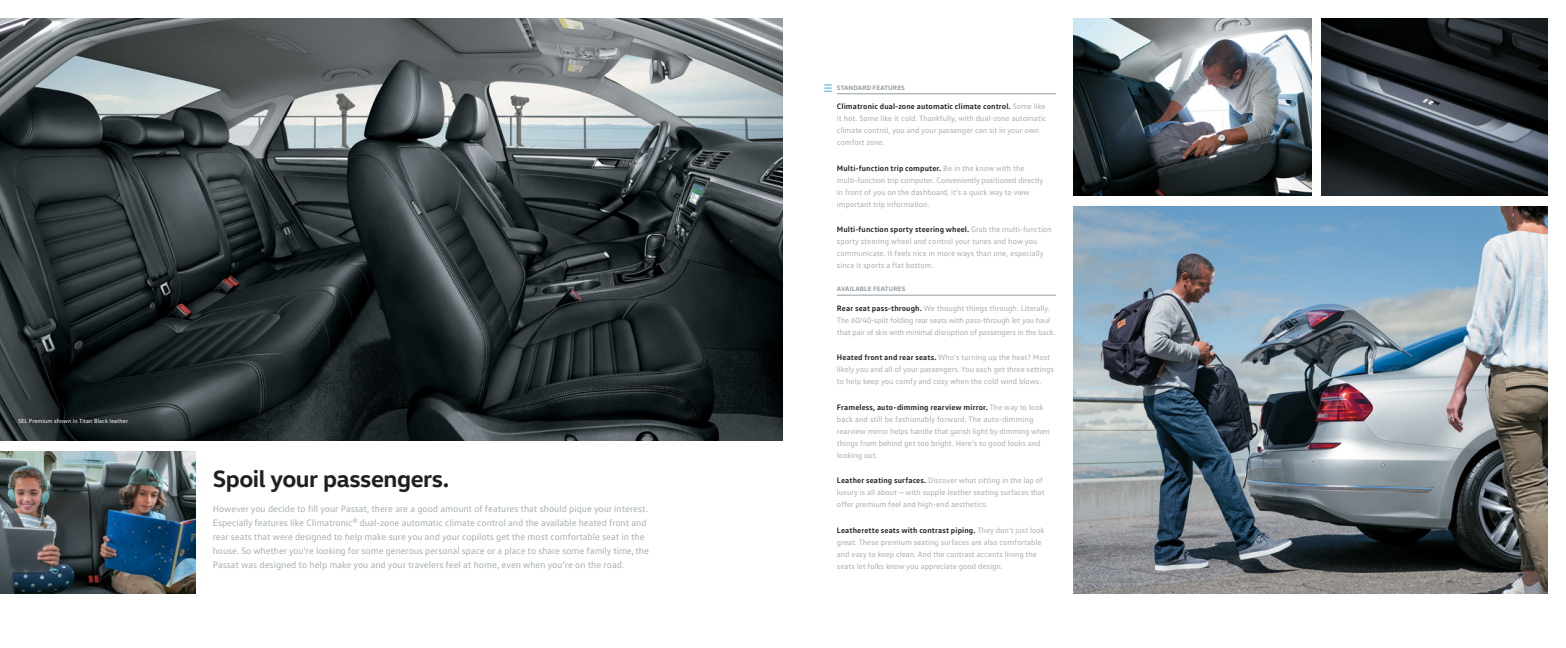
<style>
.page{position:relative;width:1566px;height:648px;background:#fff}
.page>*{position:absolute;margin:0;border:0;box-sizing:border-box;transform-origin:0 0}
.t1{font:700 24px "VW Head";letter-spacing:-.02em;color:#231f20}
.t2{font:9.5px/14px "VW Text";letter-spacing:-.005em;color:#a6aeb3}
.t3{font:8px/12px "VW Text";color:#a6aeb3}
.t4{font:700 6.5px "VW Head";letter-spacing:.015em;color:#939ba1}
.t5{font:6px "VW Text";letter-spacing:.01em;color:#fff}
.s1{font-weight:700;color:#231f20}
</style>
<div class="page">
<img style="left:0;top:18px;width:783px;height:423px">
<img style="left:0;top:451px;width:196px;height:143px">
<img style="left:1074px;top:18px;width:237px;height:178px">
<img style="left:1322px;top:18px;width:226px;height:178px">
<img style="left:1074px;top:207px;width:474px;height:387px">
<svg style="left:824px;top:85px;width:8px;height:7px"></svg>
<hr style="left:837px;top:94px;width:219px;height:1px;background:#939ba1">
<hr style="left:837px;top:295px;width:219px;height:1px;background:#939ba1">
<p class="t5" style="left:18px;top:418px;width:112px">SEL Premium shown in Titan Black leather</p>
<h1 class="t1" style="left:213px;top:470px;width:238px">Spoil your passengers.</h1>
<p class="t2" style="left:213px;top:503px;width:438px">However you decide to fill your Passat, there are a good amount of features that should pique your interest.<br>Especially features like Climatronic® dual-zone automatic climate control and the available heated front and rear seats that were designed to help make sure you and your copilots get the most comfortable seat in the house. So whether you’re looking for some generous personal space or a place to share some family time, the Passat was designed to help make you and your travelers feel at home, even when you’re on the road.</p>
<p class="t4" style="left:837px;top:85px;width:69px">STANDARD FEATURES</p>
<p class="t3" style="left:837px;top:101px;width:211px"><span class="s1">Climatronic dual-zone automatic climate control.</span> Some like it hot. Some like it cold. Thankfully, with dual-zone automatic climate control, you and your passenger can sit in your own comfort zone.</p>
<p class="t3" style="left:837px;top:163px;width:208px"><span class="s1">Multi-function trip computer.</span> Be in the know with the multi-function trip computer. Conveniently positioned directly in front of you on the dashboard, it’s a quick way to view important trip information.</p>
<p class="t3" style="left:837px;top:224px;width:216px"><span class="s1">Multi-function sporty steering wheel.</span> Grab the multi-function sporty steering wheel and control your tunes and how you communicate. It feels nice in more ways than one, especially since it sports a flat bottom.</p>
<p class="t4" style="left:837px;top:287px;width:70px">AVAILABLE FEATURES</p>
<p class="t3" style="left:837px;top:303px;width:220px"><span class="s1">Rear seat pass-through.</span> We thought things through. Literally.<br>The 60/40-split folding rear seats with pass-through let you haul that pair of skis with minimal disruption of passengers in the back.</p>
<p class="t3" style="left:837px;top:352px;width:218px"><span class="s1">Heated front and rear seats.</span> Who’s turning up the heat? Most likely you and all of your passengers. You each get three settings to help keep you comfy and cozy when the cold wind blows.</p>
<p class="t3" style="left:837px;top:402px;width:215px"><span class="s1">Frameless, auto-dimming rearview mirror.</span> The way to look back and still be fashionably forward. The auto-dimming rearview mirror helps handle that garish light by dimming when things from behind get too bright. Here’s to good looks and looking out.</p>
<p class="t3" style="left:837px;top:475px;width:209px"><span class="s1">Leather seating surfaces.</span> Discover what sitting in the lap of luxury is all about — with supple leather seating surfaces that offer premium feel and high-end aesthetics.</p>
<p class="t3" style="left:837px;top:525px;width:209px"><span class="s1">Leatherette seats with contrast piping.</span> They don’t just look great. These premium seating surfaces are also comfortable and easy to keep clean. And the contrast accents lining the seats let folks know you appreciate good design.</p>
</div>
